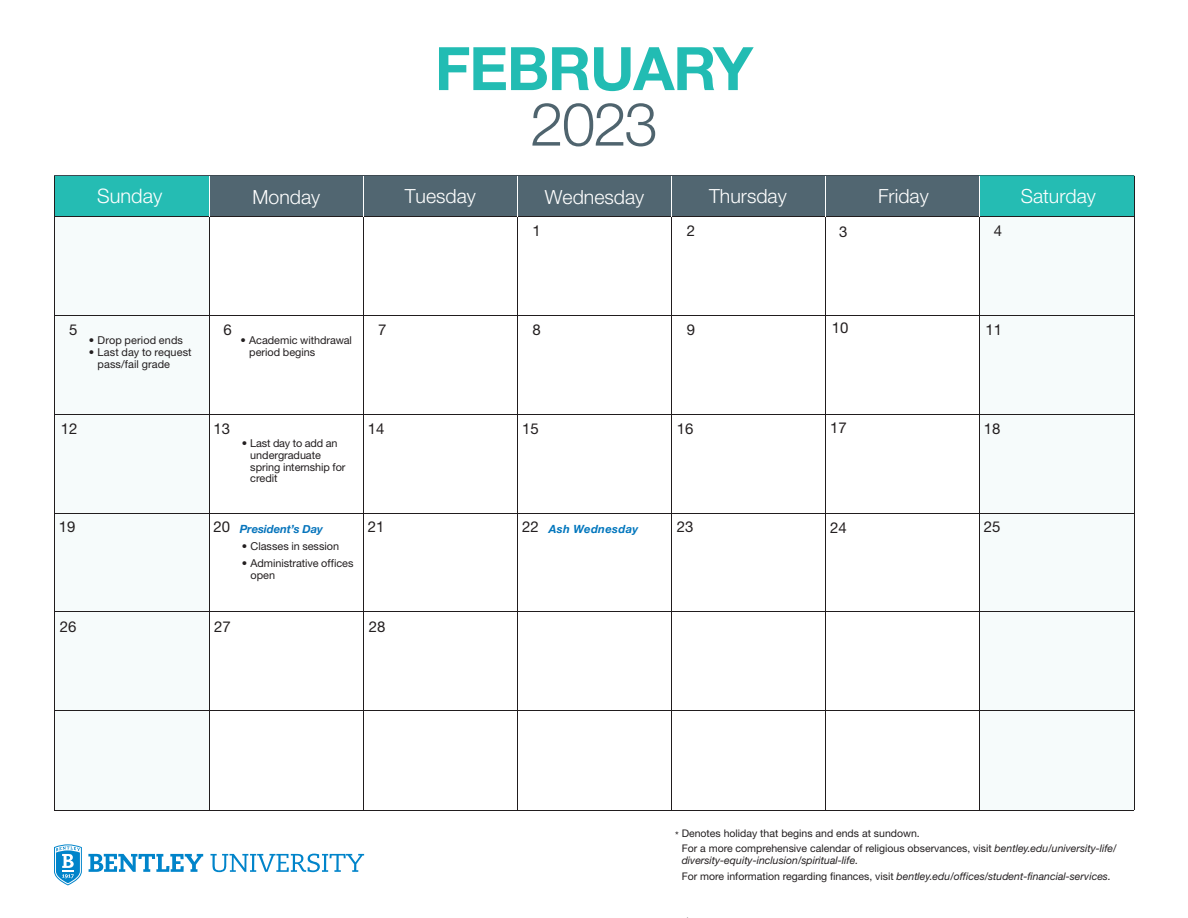
<style>
.page{position:relative;width:1188px;height:918px;background:#fff}
.page>*{position:absolute;margin:0;border:0;box-sizing:border-box;transform-origin:0 0}
.t1{font:700 60px "Helvetica Neue LT Std";letter-spacing:-.02em;color:#22bcb3}
.t2{font:300 60px "Helvetica Neue LT Std";color:#4f646e}
.t3{font:300 19.95px "Helvetica Neue";color:#fff}
.t4{font:300 19.5px "Helvetica Neue";color:#fff}
.t5{font:15px "Helvetica Neue LT Std";color:#231f20}
.t6{font:italic 700 11.25px "Helvetica Neue";color:#0775bc}
.t7{font:italic 700 11.25px "Helvetica Neue";letter-spacing:.03em;color:#0076bd}
.t8{font:10.8px/12px "Helvetica Neue LT Std";letter-spacing:-.005em;color:#231f20}
.t9{font:italic 10.5px/15.3px "Helvetica Neue LT Std";color:#231f20}
.t10{font:10.5px/15.3px "Helvetica Neue LT Std";color:#231f20}
.s1{font-style:italic}
.s2{font-style:normal}
</style>
<div class="page">
<div style="left:54px;top:176px;width:1080px;height:41px;background:#516671"></div>
<div style="left:980px;top:190px;width:154px;height:27px;background:#211d1e"></div>
<div style="left:54px;top:176px;width:155px;height:41px;background:#25bcb3"></div>
<div style="left:979px;top:176px;width:155px;height:40px;background:#25bcb3"></div>
<hr style="left:54px;top:316px;width:1080px;height:1px;background:#211d1e">
<hr style="left:54px;top:414px;width:1080px;height:1px;background:#211d1e">
<hr style="left:54px;top:513px;width:1080px;height:1px;background:#211d1e">
<hr style="left:54px;top:612px;width:1080px;height:1px;background:#211d1e">
<hr style="left:54px;top:710px;width:1080px;height:1px;background:#211d1e">
<hr style="left:54px;top:176px;width:1080px;height:1px;background:#211d1e">
<hr style="left:54px;top:217px;width:1080px;height:1px;background:#211d1e">
<hr style="left:209px;top:217px;width:1px;height:593px;background:#211d1e">
<hr style="left:363px;top:217px;width:1px;height:593px;background:#211d1e">
<hr style="left:517px;top:217px;width:1px;height:593px;background:#211d1e">
<hr style="left:671px;top:217px;width:1px;height:593px;background:#211d1e">
<hr style="left:825px;top:217px;width:1px;height:593px;background:#211d1e">
<hr style="left:979px;top:217px;width:1px;height:593px;background:#211d1e">
<hr style="left:54px;top:176px;width:1px;height:634px;background:#211d1e">
<hr style="left:1134px;top:176px;width:1px;height:634px;background:#211d1e">
<hr style="left:54px;top:810px;width:1080px;height:1px;background:#211d1e">
<hr style="left:209px;top:176px;width:1px;height:41px;background:#fff">
<hr style="left:363px;top:176px;width:1px;height:41px;background:#fff">
<hr style="left:517px;top:176px;width:1px;height:41px;background:#fff">
<hr style="left:671px;top:176px;width:1px;height:41px;background:#fff">
<hr style="left:825px;top:176px;width:1px;height:41px;background:#fff">
<hr style="left:979px;top:176px;width:1px;height:41px;background:#fff">
<svg style="left:88px;top:854px;width:115px;height:18px"></svg>
<svg style="left:210px;top:854px;width:154px;height:18px"></svg>
<svg style="left:54px;top:844px;width:28px;height:41px"></svg>
<h1 class="t1" style="left:435px;top:32px;width:320px">FEBRUARY</h1>
<h1 class="t2" style="left:530px;top:88px;width:129px">2023</h1>
<h2 class="t3" style="left:97px;top:180px;width:67px">Sunday</h2>
<h3 class="t4" style="left:252px;top:181px;width:69px">Monday</h3>
<h3 class="t4" style="left:405px;top:181px;width:73px">Tuesday</h3>
<h3 class="t4" style="left:545px;top:181px;width:101px">Wednesday</h3>
<h3 class="t4" style="left:709px;top:181px;width:79px">Thursday</h3>
<h3 class="t4" style="left:878px;top:181px;width:52px">Friday</h3>
<h3 class="t4" style="left:1021px;top:181px;width:77px">Saturday</h3>
<h3 class="t5" style="left:532px;top:222px;width:10px">1</h3>
<h3 class="t5" style="left:687px;top:222px;width:10px">2</h3>
<h3 class="t5" style="left:839px;top:223px;width:10px">3</h3>
<h3 class="t5" style="left:994px;top:222px;width:10px">4</h3>
<h3 class="t5" style="left:69px;top:320px;width:10px">5</h3>
<h3 class="t5" style="left:224px;top:320px;width:10px">6</h3>
<h3 class="t5" style="left:378px;top:320px;width:10px">7</h3>
<h3 class="t5" style="left:532px;top:320px;width:10px">8</h3>
<h3 class="t5" style="left:687px;top:320px;width:10px">9</h3>
<h3 class="t5" style="left:832px;top:319px;width:18px">10</h3>
<h3 class="t5" style="left:986px;top:320px;width:18px">11</h3>
<p class="t8" style="left:89px;top:334px;width:96px">• Drop period ends</p>
<p class="t8" style="left:98px;top:346px;width:96px;text-indent:-9px">• Last day to request pass/fail grade</p>
<p class="t8" style="left:249px;top:334px;width:104px;text-indent:-9px">• Academic withdrawal period begins</p>
<h3 class="t5" style="left:61px;top:420px;width:18px">12</h3>
<h3 class="t5" style="left:213px;top:420px;width:18px">13</h3>
<h3 class="t5" style="left:368px;top:420px;width:18px">14</h3>
<h3 class="t5" style="left:522px;top:420px;width:18px">15</h3>
<h3 class="t5" style="left:677px;top:420px;width:18px">16</h3>
<h3 class="t5" style="left:830px;top:419px;width:18px">17</h3>
<h3 class="t5" style="left:984px;top:420px;width:18px">18</h3>
<p class="t8" style="left:250px;top:437px;width:97px;text-indent:-8px">• Last day to add an undergraduate spring internship for credit</p>
<h3 class="t5" style="left:59px;top:517px;width:18px">19</h3>
<h3 class="t5" style="left:213px;top:517px;width:18px">20</h3>
<h3 class="t5" style="left:368px;top:517px;width:18px">21</h3>
<h3 class="t5" style="left:522px;top:517px;width:18px">22</h3>
<h3 class="t5" style="left:677px;top:517px;width:18px">23</h3>
<h3 class="t5" style="left:830px;top:519px;width:18px">24</h3>
<h3 class="t5" style="left:984px;top:517px;width:18px">25</h3>
<p class="t7" style="left:549px;top:520px;width:91px">Ash Wednesday</p>
<p class="t6" style="left:240px;top:520px;width:85px">President’s Day</p>
<p class="t8" style="left:242px;top:540px;width:99px">• Classes in session</p>
<p class="t8" style="left:251px;top:557px;width:105px;text-indent:-9px">• Administrative offices open</p>
<h3 class="t5" style="left:60px;top:617px;width:18px">26</h3>
<h3 class="t5" style="left:214px;top:617px;width:18px">27</h3>
<h3 class="t5" style="left:369px;top:617px;width:18px">28</h3>
<p class="t10" style="left:682px;top:826px;width:437px;text-indent:-7px">* Denotes holiday that begins and ends at sundown.<br>For a more comprehensive calendar of religious observances, visit <span class="s1">bentley.edu/university-life/</span></p>
<p class="t9" style="left:682px;top:853px;width:431px">diversity-equity-inclusion/spiritual-life.<br><span class="s2">For more information regarding finances, visit</span> bentley.edu/offices/student-financial-services.</p>
</div>
